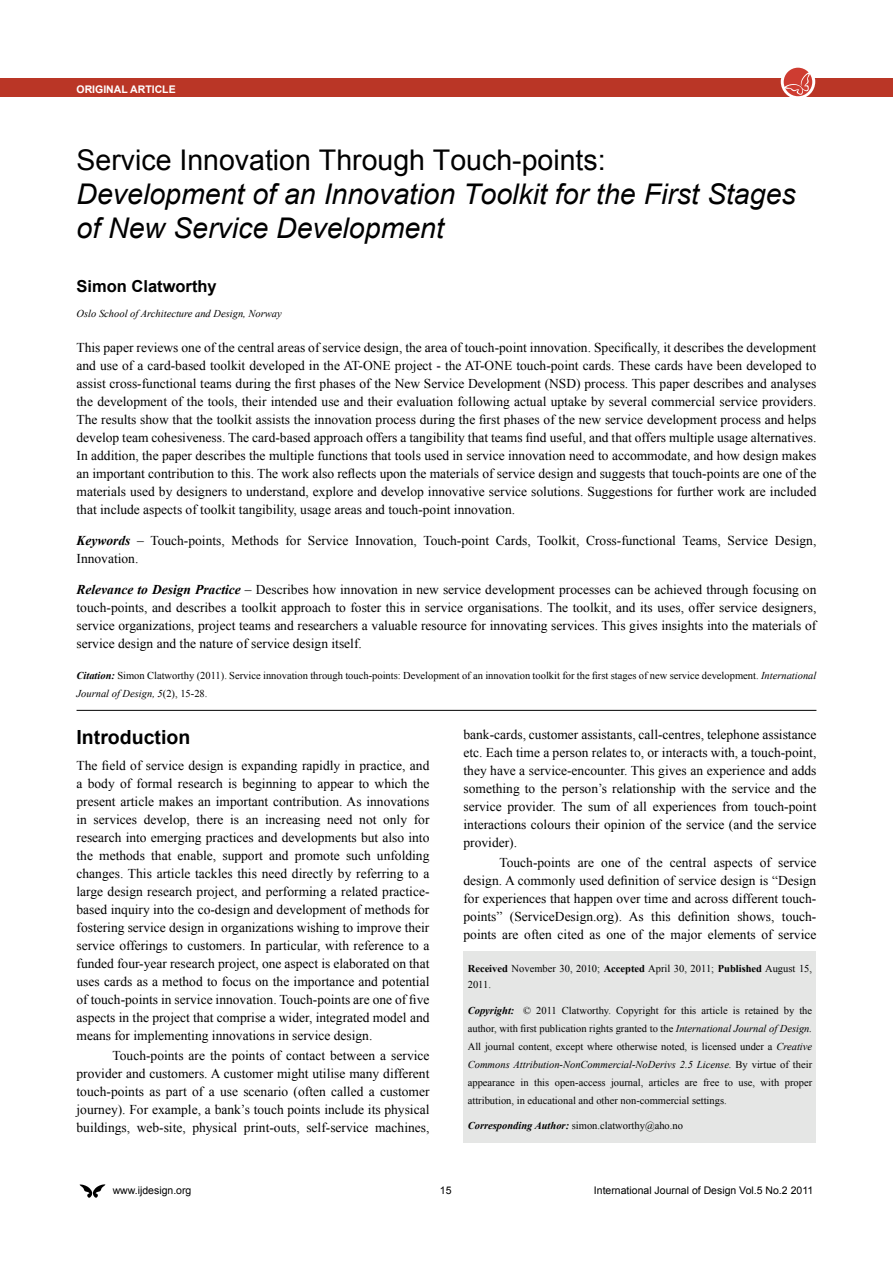
<style>
.page{position:relative;width:893px;height:1263px;background:#fff}
.page>*{position:absolute;margin:0;border:0;box-sizing:border-box;transform-origin:0 0}
.t1{font:italic 28.5px/34.2px "Arial";color:#000}
.t2{font:28.5px "Arial";color:#000}
.t3{font:700 19.5px "Arial";color:#000}
.t4{font:700 16.5px "Arial";color:#000}
.t5{font:13.5px/18px "Times New Roman";color:#000;text-align:justify}
.t6{font:10.5px/18px "Times New Roman";color:#000}
.t7{font:10.5px "Arial";color:#000}
.t8{font:italic 10.5px "Times New Roman";color:#000}
.t9{font:700 10.5px "Arial";color:#fff}
.s1{font-weight:700;font-style:italic}
.s2{font-style:italic}
.s3{font-weight:700}
</style>
<div class="page">
<svg style="left:80px;top:1184px;width:25px;height:14px"></svg>
<div style="left:0;top:78px;width:893px;height:19px;background:#ba3626"></div>
<svg style="left:781px;top:64px;width:34px;height:35px"></svg>
<div style="left:784px;top:68px;width:28px;height:28px;background:#ce3c31;border-radius:50%"></div>
<svg style="left:784px;top:72px;width:26px;height:23px"></svg>
<div style="left:463px;top:951px;width:353px;height:191px;background:#e5e6e5"></div>
<hr style="left:77px;top:710px;width:739px;height:1px;background:#000">
<p class="t9" style="left:77px;top:82px;width:101px">ORIGINAL ARTICLE</p>
<h1 class="t2" style="left:77px;top:141px;width:531px">Service Innovation Through Touch-points:</h1>
<h1 class="t1" style="left:77px;top:177px;width:721px">Development of an Innovation Toolkit for the First Stages of New Service Development</h1>
<p class="t4" style="left:77px;top:275px;width:142px">Simon Clatworthy</p>
<p class="t8" style="left:77px;top:306px;width:207px">Oslo School of Architecture and Design, Norway</p>
<p class="t5" style="left:77px;top:338px;width:741px">This paper reviews one of the central areas of service design, the area of touch-point innovation. Specifically, it describes the development and use of a card-based toolkit developed in the AT-ONE project - the AT-ONE touch-point cards. These cards have been developed to assist cross-functional teams during the first phases of the New Service Development (NSD) process. This paper describes and analyses the development of the tools, their intended use and their evaluation following actual uptake by several commercial service providers.<br>The results show that the toolkit assists the innovation process during the first phases of the new service development process and helps develop team cohesiveness. The card-based approach offers a tangibility that teams find useful, and that offers multiple usage alternatives.<br>In addition, the paper describes the multiple functions that tools used in service innovation need to accommodate, and how design makes an important contribution to this. The work also reflects upon the materials of service design and suggests that touch-points are one of the materials used by designers to understand, explore and develop innovative service solutions. Suggestions for further work are included that include aspects of toolkit tangibility, usage areas and touch-point innovation.</p>
<p class="t5" style="left:77px;top:531px;width:741px"><span class="s1">Keywords</span> – Touch-points, Methods for Service Innovation, Touch-point Cards, Toolkit, Cross-functional Teams, Service Design,<br>Innovation.</p>
<p class="t5" style="left:77px;top:580px;width:741px"><span class="s1">Relevance to Design Practice</span> – Describes how innovation in new service development processes can be achieved through focusing on touch-points, and describes a toolkit approach to foster this in service organisations. The toolkit, and its uses, offer service designers, service organizations, project teams and researchers a valuable resource for innovating services. This gives insights into the materials of service design and the nature of service design itself.</p>
<p class="t6" style="left:77px;top:666px;width:741px"><span class="s1">Citation:</span> Simon Clatworthy (2011). Service innovation through touch-points: Development of an innovation toolkit for the first stages of new service development. <span class="s2">International<br>Journal of Design, 5</span>(2), 15-28.</p>
<h2 class="t3" style="left:77px;top:724px;width:115px">Introduction</h2>
<p class="t5" style="left:77px;top:756px;width:354px">The field of service design is expanding rapidly in practice, and a body of formal research is beginning to appear to which the present article makes an important contribution. As innovations in services develop, there is an increasing need not only for research into emerging practices and developments but also into the methods that enable, support and promote such unfolding changes. This article tackles this need directly by referring to a large design research project, and performing a related practice&shy;based inquiry into the co-design and development of methods for fostering service design in organizations wishing to improve their service offerings to customers. In particular, with reference to a funded four-year research project, one aspect is elaborated on that uses cards as a method to focus on the importance and potential of touch-points in service innovation. Touch-points are one of five aspects in the project that comprise a wider, integrated model and means for implementing innovations in service design.</p>
<p class="t5" style="left:77px;top:1046px;width:354px;text-indent:36px">Touch-points are the points of contact between a service provider and customers. A customer might utilise many different touch-points as part of a use scenario (often called a customer journey). For example, a bank’s touch points include its physical buildings, web-site, physical print-outs, self-service machines,</p>
<p class="t5" style="left:463px;top:725px;width:354px">bank-cards, customer assistants, call-centres, telephone assistance etc. Each time a person relates to, or interacts with, a touch-point, they have a service-encounter. This gives an experience and adds something to the person’s relationship with the service and the service provider. The sum of all experiences from touch-point interactions colours their opinion of the service (and the service provider).</p>
<p class="t5" style="left:463px;top:853px;width:354px;text-indent:36px">Touch-points are one of the central aspects of service design. A commonly used definition of service design is “Design for experiences that happen over time and across different touch&shy;points” (ServiceDesign.org). As this definition shows, touch&shy;points are often cited as one of the major elements of service</p>
<p class="t6" style="left:468px;top:960px;width:346px;line-height:15.9px"><span class="s3">Received</span> November 30, 2010; <span class="s3">Accepted</span> April 30, 2011; <span class="s3">Published</span> August 15,<br>2011.</p>
<p class="t6" style="left:468px;top:1002px;width:346px;text-align:justify"><span class="s1">Copyright:</span> © 2011 Clatworthy. Copyright for this article is retained by the author, with first publication rights granted to the <span class="s2">International Journal of Design.<br></span>All journal content, except where otherwise noted, is licensed under a <span class="s2">Creative Commons Attribution-NonCommercial-NoDerivs 2.5 License.</span> By virtue of their appearance in this open-access journal, articles are free to use, with proper attribution, in educational and other non-commercial settings.</p>
<p class="t6" style="left:468px;top:1116px;width:217px"><span class="s1">Corresponding Author:</span> simon.clatworthy@aho.no</p>
<p class="t7" style="left:113px;top:1184px;width:80px">www.ijdesign.org</p>
<p class="t7" style="left:440px;top:1184px;width:13px">15</p>
<p class="t7" style="left:594px;top:1184px;width:221px">International Journal of Design Vol.5 No.2 2011</p>
</div>
